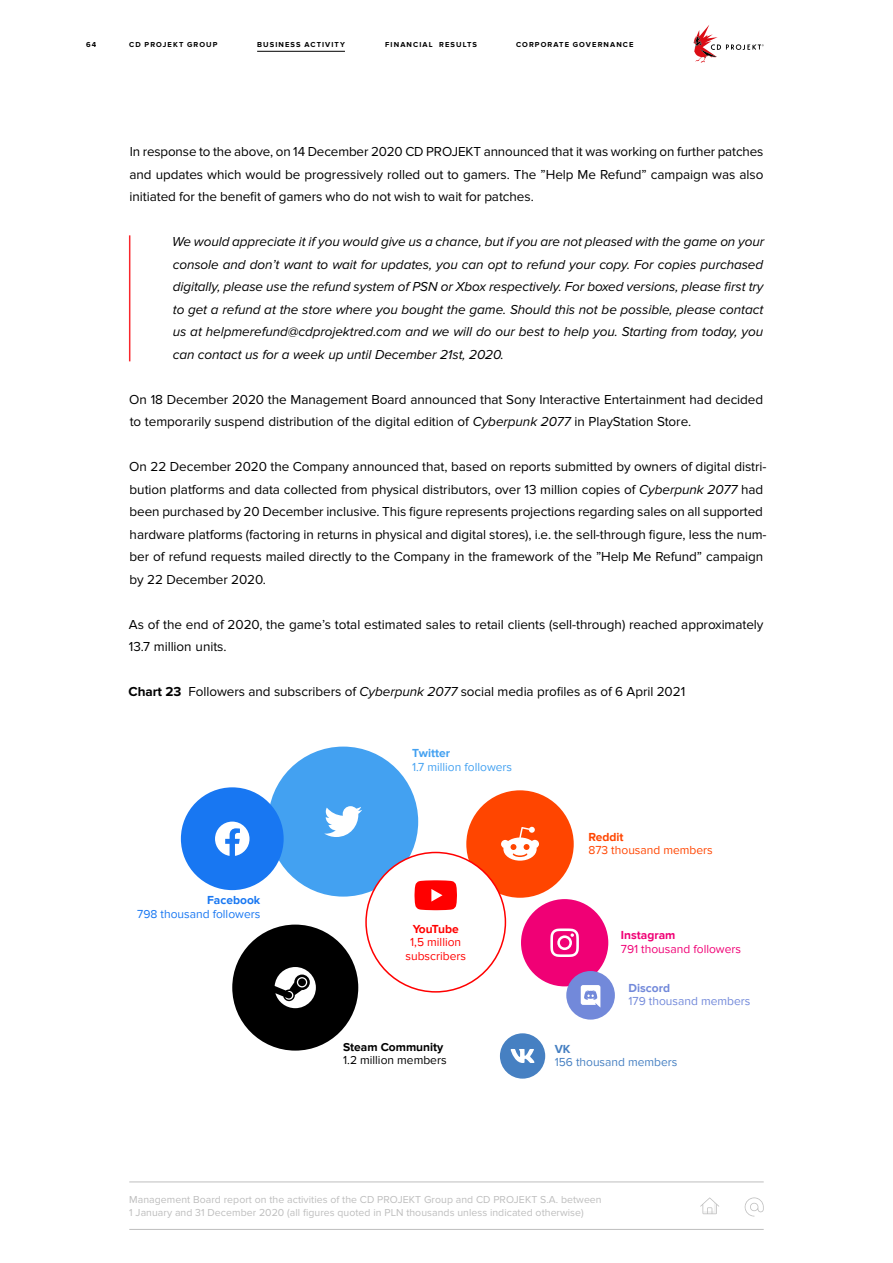
<style>
.page{position:relative;width:893px;height:1263px;background:#fff}
.page>*{position:absolute;margin:0;border:0;box-sizing:border-box;transform-origin:0 0}
.t1{font:13.5px/22.5px "Proxima Nova";letter-spacing:-.005em;color:#000}
.t2{font:italic 13.5px/22.5px "Proxima Nova";letter-spacing:-.005em;color:#000;text-align:justify}
.t3{font:12px/13.5px "Proxima Nova";color:#f00;text-align:center}
.t4{font:12px "Proxima Nova";color:#f00075}
.t5{font:12px "Proxima Nova";color:#1877f2}
.t6{font:12px "Proxima Nova";color:#43a1f1}
.t7{font:12px "Proxima Nova";letter-spacing:-.005em;color:#ff4500}
.t8{font:12px "Proxima Nova";color:#4680c2}
.t9{font:12px "Proxima Nova";color:#7289da}
.t10{font:12px "Proxima Nova";color:#000}
.t11{font:700 12px "Proxima Nova";color:#000}
.t12{font:700 12px "Proxima Nova";color:#f00075}
.t13{font:700 12px "Proxima Nova";color:#1877f2}
.t14{font:700 12px "Proxima Nova";color:#43a1f1}
.t15{font:700 12px "Proxima Nova";letter-spacing:-.035em;color:#f00}
.t16{font:700 12px "Proxima Nova";color:#7289da}
.t17{font:700 12px "Proxima Nova";letter-spacing:-.005em;color:#ff4500}
.t18{font:700 12px "Proxima Nova";color:#4680c2}
.t19{font:10.5px/12.6px "Proxima Nova";letter-spacing:.005em;color:#bebebe}
.t20{font:700 7.5px "Proxima Nova";letter-spacing:.145em;color:#000}
.s1{font-style:italic}
.s2{font-weight:700}
</style>
<div class="page">
<svg style="left:700px;top:1197px;width:19px;height:17px"></svg>
<svg style="left:745px;top:1197px;width:19px;height:19px"></svg>
<hr style="left:129px;top:1182px;width:635px;height:1px;background:#bebebe">
<hr style="left:129px;top:1229px;width:635px;height:1px;background:#bebebe">
<hr style="left:257px;top:51px;width:88px;height:1px;background:#000">
<hr style="left:129px;top:235px;width:1px;height:126px;background:#f9262c">
<div style="left:521px;top:899px;width:87px;height:87px;background:#f00075;border-radius:50%"></div>
<svg style="left:550px;top:928px;width:29px;height:29px"></svg>
<div style="left:268px;top:746px;width:150px;height:150px;background:#43a1f1;border-radius:50%"></div>
<div style="left:466px;top:790px;width:108px;height:108px;background:#ff4500;border-radius:50%"></div>
<div style="left:181px;top:787px;width:103px;height:103px;background:#1877f2;border-radius:50%"></div>
<svg style="left:215px;top:821px;width:34px;height:35px"></svg>
<svg style="left:324px;top:806px;width:215px;height:186px"></svg>
<div style="left:232px;top:924px;width:126px;height:126px;background:#000;border-radius:50%"></div>
<svg style="left:275px;top:967px;width:41px;height:41px"></svg>
<div style="left:500px;top:1033px;width:45px;height:45px;background:#4680c2;border-radius:50%"></div>
<svg style="left:511px;top:1049px;width:24px;height:14px"></svg>
<div style="left:566px;top:971px;width:49px;height:48px;background:#7289da;border-radius:50%"></div>
<svg style="left:581px;top:985px;width:19px;height:22px"></svg>
<svg style="left:693px;top:25px;width:71px;height:38px"></svg>
<p class="t20" style="left:86px;top:40px;width:12px">64</p>
<p class="t20" style="left:129px;top:40px;width:90px">CD PROJEKT GROUP</p>
<p class="t20" style="left:257px;top:40px;width:89px">BUSINESS ACTIVITY</p>
<p class="t20" style="left:385px;top:40px;width:93px">FINANCIAL RESULTS</p>
<p class="t20" style="left:516px;top:40px;width:119px">CORPORATE GOVERNANCE</p>
<p class="t1" style="left:130px;top:140px;width:635px;text-align:justify">In response to the above, on 14 December 2020 CD PROJEKT announced that it was working on further patches and updates which would be progressively rolled out to gamers. The ”Help Me Refund” campaign was also initiated for the benefit of gamers who do not wish to wait for patches.</p>
<p class="t2" style="left:172px;top:231px;width:594px">We would appreciate it if you would give us a chance, but if you are not pleased with the game on your console and don’t want to wait for updates, you can opt to refund your copy. For copies purchased digitally, please use the refund system of PSN or Xbox respectively. For boxed versions, please first try to get a refund at the store where you bought the game. Should this not be possible, please contact us at helpmerefund@cdprojektred.com and we will do our best to help you. Starting from today, you can contact us for a week up until December 21st, 2020.</p>
<p class="t1" style="left:129px;top:388px;width:635px">On 18 December 2020 the Management Board announced that Sony Interactive Entertainment had decided to temporarily suspend distribution of the digital edition of <span class="s1">Cyberpunk 2077</span> in PlayStation Store.</p>
<p class="t1" style="left:129px;top:455px;width:639px">On 22 December 2020 the Company announced that, based on reports submitted by owners of digital distri&shy;bution platforms and data collected from physical distributors, over 13 million copies of <span class="s1">Cyberpunk 2077</span> had been purchased by 20 December inclusive. This figure represents projections regarding sales on all supported hardware platforms (factoring in returns in physical and digital stores), i.e. the sell-through figure, less the num&shy;ber of refund requests mailed directly to the Company in the framework of the ”Help Me Refund” campaign by 22 December 2020.</p>
<p class="t1" style="left:129px;top:613px;width:636px">As of the end of 2020, the game’s total estimated sales to retail clients (sell-through) reached approximately<br>13.7 million units.</p>
<p class="t1" style="left:129px;top:680px;width:558px"><span class="s2">Chart 23</span> Followers and subscribers of <span class="s1">Cyberpunk 2077</span> social media profiles as of 6 April 2021</p>
<p class="t13" style="left:207px;top:893px;width:55px">Facebook</p>
<p class="t5" style="left:137px;top:907px;width:125px">798 thousand followers</p>
<p class="t14" style="left:412px;top:746px;width:39px">Twitter</p>
<p class="t6" style="left:412px;top:760px;width:102px">1.7 million followers</p>
<p class="t15" style="left:413px;top:922px;width:48px">YouTube</p>
<p class="t3" style="left:405px;top:936px;width:62px">1,5 million subscribers</p>
<p class="t11" style="left:343px;top:1040px;width:102px">Steam Community</p>
<p class="t10" style="left:343px;top:1053px;width:105px">1.2 million members</p>
<p class="t17" style="left:588px;top:830px;width:37px">Reddit</p>
<p class="t7" style="left:588px;top:843px;width:126px">873 thousand members</p>
<p class="t12" style="left:621px;top:928px;width:56px">Instagram</p>
<p class="t4" style="left:621px;top:942px;width:122px">791 thousand followers</p>
<p class="t16" style="left:628px;top:981px;width:43px">Discord</p>
<p class="t9" style="left:628px;top:994px;width:123px">179 thousand members</p>
<p class="t18" style="left:555px;top:1042px;width:17px">VK</p>
<p class="t8" style="left:555px;top:1055px;width:124px">156 thousand members</p>
<p class="t19" style="left:129px;top:1193px;width:474px">Management Board report on the activities of the CD PROJEKT Group and CD PROJEKT S.A. between<br>1 January and 31 December 2020 (all figures quoted in PLN thousands unless indicated otherwise)</p>
</div>
